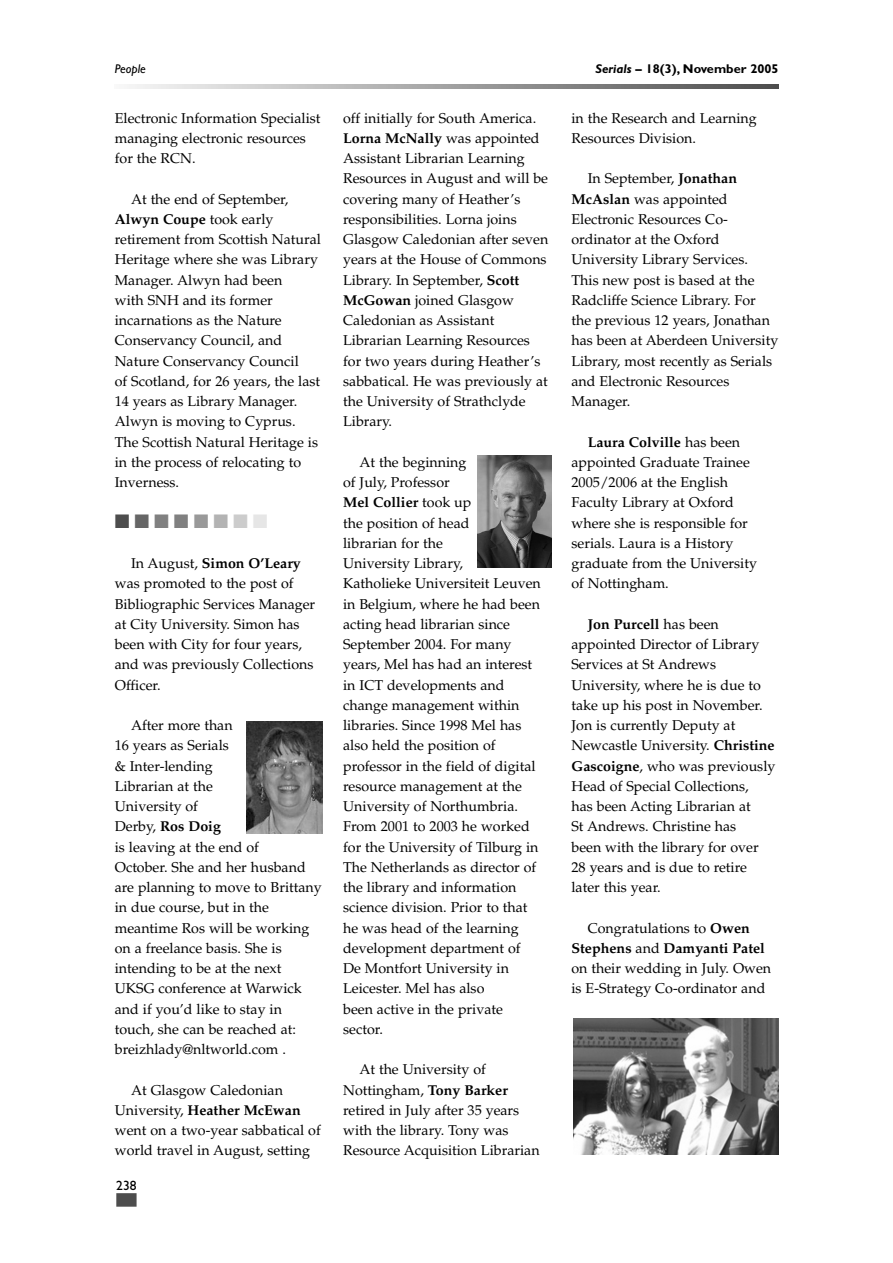
<style>
.page{position:relative;width:893px;height:1263px;background:#fff}
.page>*{position:absolute;margin:0;border:0;box-sizing:border-box;transform-origin:0 0}
.t1{font:19.5px "Zapf Dingbats";color:#4d4d4d}
.t2{font:14.25px/20.2px "Palatino";color:#000}
.t3{font:13.5px "Gill Sans";color:#000}
.t4{font:700 12.75px "Gill Sans";color:#000}
.t5{font:italic 12.75px "Gill Sans";color:#000}
.s1{font-style:italic}
.s2{font-weight:700}
.s3{color:#666}
.s4{color:#808080}
.s5{color:#999}
.s6{color:#b3b3b3}
.s7{color:#ccc}
.s8{color:#e6e6e6}
</style>
<div class="page">
<svg style="left:129px;top:85px;width:649px;height:3px;background:#a0a0a0"></svg>
<div style="left:116px;top:1193px;width:20px;height:14px;background:#4d4d4d"></div>
<img style="left:246px;top:721px;width:76px;height:112px">
<img style="left:477px;top:456px;width:74px;height:112px">
<img style="left:573px;top:1018px;width:205px;height:136px">
<p class="t5" style="left:115px;top:64px;width:32px">People</p>
<p class="t4" style="left:595px;top:64px;width:184px"><span class="s1">Serials</span> – 18(3), November 2005</p>
<p class="t2" style="left:115px;top:109px;width:207px">Electronic Information Specialist managing electronic resources for the RCN.</p>
<p class="t2" style="left:115px;top:190px;width:208px;text-indent:16px">At the end of September,<br><span class="s2">Alwyn Coupe</span> took early retirement from Scottish Natural<br>Heritage where she was Library<br>Manager. Alwyn had been<br>with SNH and its former incarnations as the Nature<br>Conservancy Council, and<br>Nature Conservancy Council<br>of Scotland, for 26 years, the last<br>14 years as Library Manager.<br>Alwyn is moving to Cyprus.<br>The Scottish Natural Heritage is in the process of relocating to<br>Inverness.</p>
<h1 class="t1" style="left:115px;top:512px;width:154px">■<span class="s3">■</span><span class="s4">■■</span><span class="s5">■</span><span class="s6">■</span><span class="s7">■</span><span class="s8">■</span></h1>
<p class="t2" style="left:115px;top:555px;width:202px;text-indent:16px">In August, <span class="s2">Simon O’Leary </span>was promoted to the post of<br>Bibliographic Services Manager at City University. Simon has been with City for four years, and was previously Collections<br>Officer.</p>
<p class="t2" style="left:115px;top:717px;width:208px;text-indent:16px">After more than<br>16 years as Serials<br>&amp; Inter-lending<br>Librarian at the<br>University of<br>Derby, <span class="s2">Ros Doig<br></span>is leaving at the end of<br>October. She and her husband are planning to move to Brittany in due course, but in the meantime Ros will be working on a freelance basis. She is intending to be at the next<br>UKSG conference at Warwick and if you’d like to stay in touch, she can be reached at: breizhlady@nltworld.com .</p>
<p class="t2" style="left:115px;top:1081px;width:207px;text-indent:16px">At Glasgow Caledonian<br>University, <span class="s2">Heather McEwan </span>went on a two-year sabbatical of world travel in August, setting</p>
<p class="t3" style="left:116px;top:1180px;width:22px">238</p>
<p class="t2" style="left:343px;top:109px;width:207px">off initially for South America.<br><span class="s2">Lorna McNally</span> was appointed<br>Assistant Librarian Learning<br>Resources in August and will be covering many of Heather’s responsibilities. Lorna joins<br>Glasgow Caledonian after seven years at the House of Commons<br>Library. In September, <span class="s2">Scott<br>McGowan</span> joined Glasgow<br>Caledonian as Assistant<br>Librarian Learning Resources for two years during Heather’s sabbatical. He was previously at the University of Strathclyde<br>Library.</p>
<p class="t2" style="left:343px;top:454px;width:199px;text-indent:16px">At the beginning<br>of July, Professor<br><span class="s2">Mel Collier</span> took up<br>the position of head<br>librarian for the<br>University Library,<br>Katholieke Universiteit Leuven in Belgium, where he had been acting head librarian since<br>September 2004. For many years, Mel has had an interest in ICT developments and change management within libraries. Since 1998 Mel has also held the position of professor in the field of digital resource management at the<br>University of Northumbria.<br>From 2001 to 2003 he worked for the University of Tilburg in<br>The Netherlands as director of the library and information science division. Prior to that he was head of the learning development department of<br>De Montfort University in<br>Leicester. Mel has also<br>been active in the private sector.</p>
<p class="t2" style="left:343px;top:1061px;width:198px;text-indent:16px">At the University of<br>Nottingham, <span class="s2">Tony Barker </span>retired in July after 35 years with the library. Tony was<br>Resource Acquisition Librarian</p>
<p class="t2" style="left:571px;top:109px;width:187px">in the Research and Learning<br>Resources Division.</p>
<p class="t2" style="left:571px;top:170px;width:208px;text-indent:16px">In September, <span class="s2">Jonathan<br>McAslan</span> was appointed<br>Electronic Resources Co&shy;ordinator at the Oxford<br>University Library Services.<br>This new post is based at the<br>Radcliffe Science Library. For the previous 12 years, Jonathan has been at Aberdeen University<br>Library, most recently as Serials and Electronic Resources<br>Manager.</p>
<p class="t2" style="left:571px;top:434px;width:187px;text-indent:16px"><span class="s2">Laura Colville</span> has been appointed Graduate Trainee<br>2005/2006 at the English<br>Faculty Library at Oxford where she is responsible for serials. Laura is a History graduate from the University of Nottingham.</p>
<p class="t2" style="left:571px;top:616px;width:205px;text-indent:16px"><span class="s2">Jon Purcell</span> has been appointed Director of Library<br>Services at St Andrews<br>University, where he is due to take up his post in November.<br>Jon is currently Deputy at<br>Newcastle University. <span class="s2">Christine<br>Gascoigne</span>, who was previously<br>Head of Special Collections,<br>has been Acting Librarian at<br>St Andrews. Christine has<br>been with the library for over<br>28 years and is due to retire later this year.</p>
<p class="t2" style="left:571px;top:920px;width:201px;text-align:center">Congratulations to <span class="s2">Owen<br>Stephens</span> and <span class="s2">Damyanti Patel </span>on their wedding in July. Owen is E-Strategy Co-ordinator and</p>
</div>
